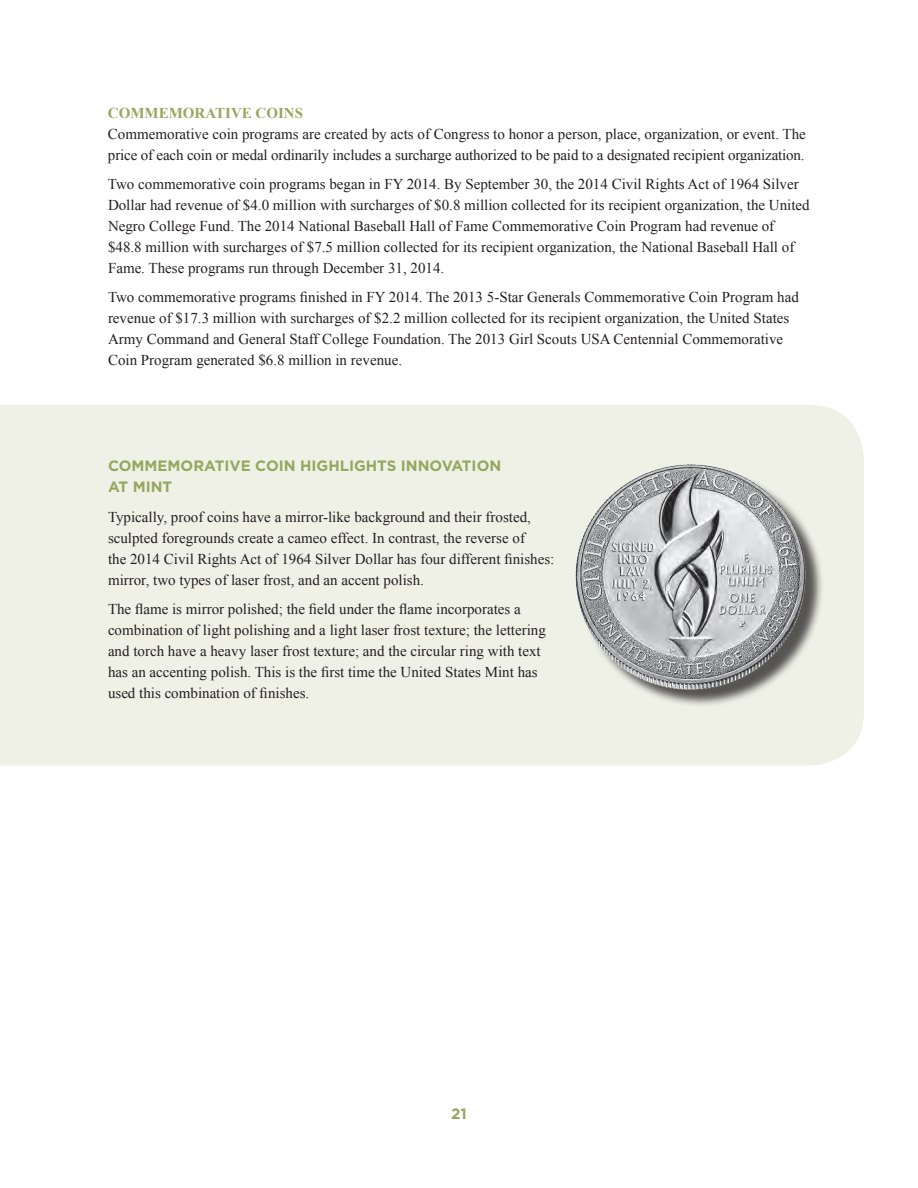
<style>
.page{position:relative;width:918px;height:1188px;background:#fff}
.page>*{position:absolute;margin:0;border:0;box-sizing:border-box;transform-origin:0 0}
.t1{font:15px/21px "Times New Roman";color:#231f20}
.t2{font:700 15px/21px "Gotham";color:#96a75e}
.t3{font:700 15px "Times New Roman";color:#96a75e}
</style>
<div class="page">
<div style="left:579px;top:467px;width:245px;height:241px;background:#231f20;opacity:.75"></div>
<img style="left:570px;top:456px;width:243px;height:243px">
<h3 class="t3" style="left:108px;top:103px;width:197px">COMMEMORATIVE COINS</h3>
<p class="t1" style="left:108px;top:123px;width:699px">Commemorative coin programs are created by acts of Congress to honor a person, place, organization, or event. The price of each coin or medal ordinarily includes a surcharge authorized to be paid to a designated recipient organization.</p>
<p class="t1" style="left:108px;top:174px;width:703px">Two commemorative coin programs began in FY 2014. By September 30, the 2014 Civil Rights Act of 1964 Silver Dollar had revenue of $4.0 million with surcharges of $0.8 million collected for its recipient organization, the United Negro College Fund. The 2014 National Baseball Hall of Fame Commemorative Coin Program had revenue of $48.8 million with surcharges of $7.5 million collected for its recipient organization, the National Baseball Hall of Fame. These programs run through December 31, 2014.</p>
<p class="t1" style="left:108px;top:287px;width:692px">Two commemorative programs finished in FY 2014. The 2013 5-Star Generals Commemorative Coin Program had revenue of $17.3 million with surcharges of $2.2 million collected for its recipient organization, the United States Army Command and General Staff College Foundation. The 2013 Girl Scouts USA Centennial Commemorative Coin Program generated $6.8 million in revenue.</p>
<p class="t2" style="left:108px;top:455px;width:395px">COMMEMORATIVE COIN HIGHLIGHTS INNOVATION<br>AT MINT</p>
<p class="t1" style="left:108px;top:506px;width:448px">Typically, proof coins have a mirror-like background and their frosted, sculpted foregrounds create a cameo effect. In contrast, the reverse of<br>the 2014 Civil Rights Act of 1964 Silver Dollar has four different finishes: mirror, two types of laser frost, and an accent polish.</p>
<p class="t1" style="left:108px;top:598px;width:439px">The flame is mirror polished; the field under the flame incorporates a combination of light polishing and a light laser frost texture; the lettering and torch have a heavy laser frost texture; and the circular ring with text has an accenting polish. This is the first time the United States Mint has used this combination of finishes.</p>
<p class="t2" style="left:451px;top:1103px;width:17px">21</p>
</div>
